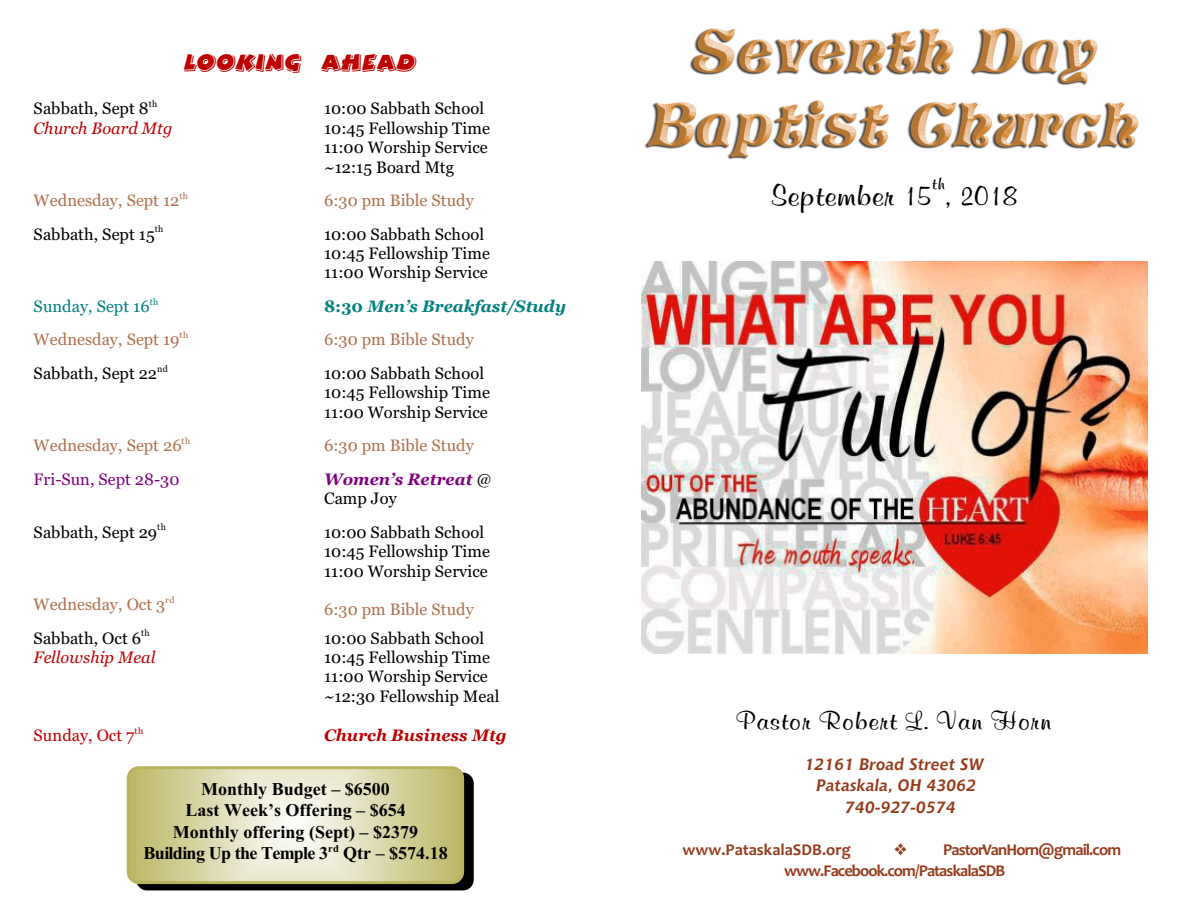
<style>
.page{position:relative;width:1188px;height:918px;background:#fff}
.page>*{position:absolute;margin:0;border:0;box-sizing:border-box;transform-origin:0 0}
.t1{font:31.35px "Murphy Script Viva";letter-spacing:.01em;color:#000}
.t2{font:27px "Murphy Script Viva";letter-spacing:.03em;color:#000}
.t3{font:27px "Bertram LET";letter-spacing:-.005em;color:#bd0000}
.t4{font:700 18px/21.5px "Times New Roman";color:#000;text-align:center}
.t5{font:18px "Murphy Script Viva";color:#000}
.t6{font:16.5px/19.5px "Georgia";letter-spacing:.005em;color:#000}
.t7{font:16.5px "Georgia";letter-spacing:.005em;color:#b0704f}
.t8{font:700 16.5px/21px "Candara";letter-spacing:-.055em;color:#963b1c}
.t9{font:16.5px "Chianti Bd It BT";letter-spacing:.005em;color:#963b1c}
.t10{font:italic 16.5px "Georgia";letter-spacing:.005em;color:#bd0000}
.t11{font:italic 700 16.5px "Georgia";letter-spacing:.005em;color:#008080}
.t12{font:italic 700 16.5px/19.5px "Georgia";color:#800080}
.t13{font:700 16.5px "Candara";color:#963b1c}
.t14{font:16.5px "Georgia";letter-spacing:.005em;color:#800080}
.t15{font:italic 700 16.5px "Georgia";color:#bd0000}
.t16{font:16.5px "Georgia";color:#008080}
.t17{font:16.5px "Georgia";letter-spacing:.005em;color:#bd0000}
.t18{font:700 10.5px "Times New Roman";color:#000}
.t19{font:9px "Georgia";letter-spacing:.04em;color:#000}
.t20{font:9px "Georgia";letter-spacing:.04em;color:#b0704f}
.t21{font:9px "Georgia";color:#008080}
.t22{font:9px "Georgia";color:#bd0000}
.s1{font-style:normal}
.s2{font-weight:400;font-style:normal;color:#000}
</style>
<div class="page">
<div style="left:136px;top:773px;width:338px;height:117px;background:#000;border-radius:11px"></div>
<svg style="left:128px;top:768px;width:335px;height:115px"></svg>
<div style="left:127px;top:766px;width:337px;height:118px;border:3px solid #b8b35c;border-radius:11px"></div>
<img style="left:644px;top:27px;width:495px;height:133px">
<img style="left:642px;top:262px;width:505px;height:392px">
<h2 class="t3" style="left:184px;top:47px;width:234px">LOOKING AHEAD</h2>
<p class="t19" style="left:149px;top:100px;width:10px">th</p>
<p class="t10" style="left:34px;top:121px;width:140px">Church Board Mtg</p>
<p class="t6" style="left:324px;top:120px;width:168px">10:45 Fellowship Time<br>11:00 Worship Service ~12:15 Board Mtg</p>
<p class="t7" style="left:34px;top:194px;width:147px">Wednesday, Sept 12</p>
<p class="t7" style="left:324px;top:194px;width:151px">6:30 pm Bible Study</p>
<p class="t6" style="left:34px;top:100px;width:116px">Sabbath, Sept 8</p>
<p class="t6" style="left:324px;top:100px;width:162px">10:00 Sabbath School</p>
<p class="t20" style="left:179px;top:192px;width:10px">th</p>
<p class="t19" style="left:155px;top:226px;width:10px">th</p>
<p class="t6" style="left:34px;top:225px;width:123px">Sabbath, Sept 15</p>
<p class="t6" style="left:324px;top:225px;width:162px">10:00 Sabbath School</p>
<p class="t6" style="left:324px;top:245px;width:168px">10:45 Fellowship Time<br>11:00 Worship Service</p>
<p class="t21" style="left:150px;top:298px;width:10px">th</p>
<p class="t7" style="left:34px;top:333px;width:147px">Wednesday, Sept 19</p>
<p class="t7" style="left:324px;top:333px;width:151px">6:30 pm Bible Study</p>
<p class="t16" style="left:34px;top:299px;width:118px">Sunday, Sept 16</p>
<p class="t11" style="left:324px;top:299px;width:244px"><span class="s1">8:30</span> Men’s Breakfast/Study</p>
<p class="t20" style="left:180px;top:331px;width:10px">th</p>
<p class="t19" style="left:157px;top:365px;width:12px">nd</p>
<p class="t6" style="left:34px;top:365px;width:125px">Sabbath, Sept 22</p>
<p class="t6" style="left:324px;top:365px;width:162px">10:00 Sabbath School</p>
<p class="t6" style="left:324px;top:384px;width:168px">10:45 Fellowship Time<br>11:00 Worship Service</p>
<p class="t20" style="left:182px;top:437px;width:10px">th</p>
<p class="t7" style="left:34px;top:439px;width:150px">Wednesday, Sept 26</p>
<p class="t7" style="left:324px;top:439px;width:151px">6:30 pm Bible Study</p>
<p class="t14" style="left:34px;top:472px;width:147px">Fri-Sun, Sept 28-30</p>
<p class="t12" style="left:324px;top:471px;width:169px">Women’s Retreat <span class="s2">@<br>Camp Joy</span></p>
<p class="t6" style="left:34px;top:523px;width:125px">Sabbath, Sept 29</p>
<p class="t6" style="left:324px;top:523px;width:162px">10:00 Sabbath School</p>
<p class="t19" style="left:157px;top:524px;width:10px">th</p>
<p class="t6" style="left:324px;top:543px;width:168px">10:45 Fellowship Time<br>11:00 Worship Service</p>
<p class="t20" style="left:165px;top:596px;width:11px">rd</p>
<p class="t7" style="left:34px;top:598px;width:133px">Wednesday, Oct 3</p>
<p class="t7" style="left:324px;top:603px;width:151px">6:30 pm Bible Study</p>
<p class="t19" style="left:141px;top:629px;width:10px">th</p>
<p class="t10" style="left:34px;top:650px;width:123px">Fellowship Meal</p>
<p class="t6" style="left:324px;top:649px;width:177px">10:45 Fellowship Time<br>11:00 Worship Service ~12:30 Fellowship Meal</p>
<p class="t17" style="left:34px;top:728px;width:102px">Sunday, Oct 7</p>
<p class="t15" style="left:324px;top:728px;width:184px">Church Business Mtg</p>
<p class="t6" style="left:34px;top:629px;width:109px">Sabbath, Oct 6</p>
<p class="t6" style="left:324px;top:629px;width:162px">10:00 Sabbath School</p>
<p class="t22" style="left:135px;top:727px;width:10px">th</p>
<p class="t4" style="left:144px;top:780px;width:306px">Monthly Budget – $6500<br>Last Week’s Offering – $654<br>Monthly offering (Sept) – $2379<br>Building Up the Temple 3 Qtr – $574.18</p>
<p class="t18" style="left:328px;top:845px;width:12px">rd</p>
<p class="t5" style="left:932px;top:174px;width:15px">th</p>
<h1 class="t1" style="left:771px;top:178px;width:247px">September 15 , 2018</h1>
<h2 class="t2" style="left:736px;top:706px;width:317px">Pastor Robert L. Van Horn</h2>
<p class="t9" style="left:805px;top:757px;width:181px">12161 Broad Street SW</p>
<p class="t9" style="left:816px;top:778px;width:162px">Pataskala, OH 43062</p>
<p class="t9" style="left:845px;top:800px;width:112px">740-927-0574</p>
<p class="t13" style="left:683px;top:843px;width:170px">www.PataskalaSDB.org</p>
<p class="t8" style="left:784px;top:841px;width:339px;text-indent:159px">PastorVanHorn@gmail.com www.Facebook.com/PataskalaSDB</p>
</div>
